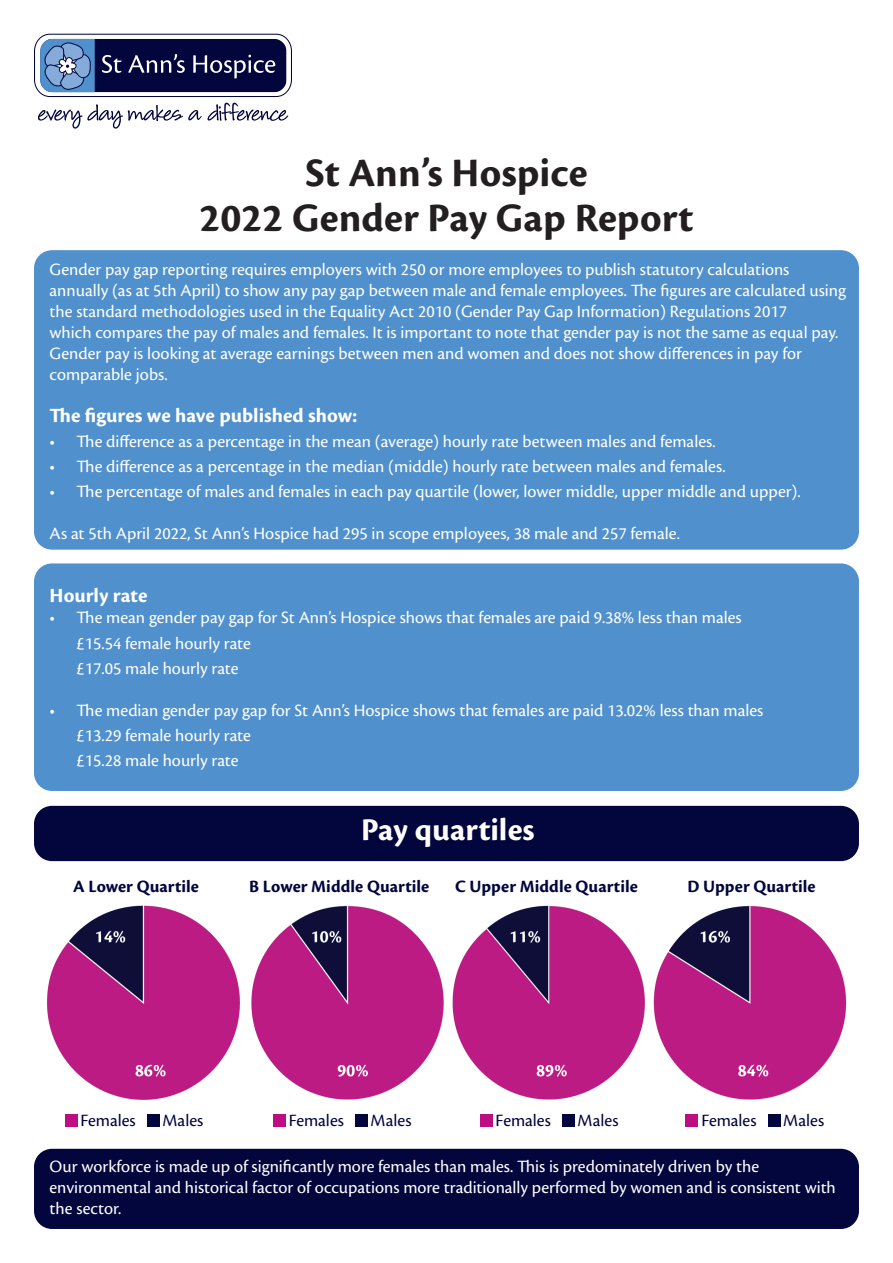
<style>
.page{position:relative;width:893px;height:1263px;background:#fff}
.page>*{position:absolute;margin:0;border:0;box-sizing:border-box;transform-origin:0 0}
.t1{font:700 42px/45px "Cronos Pro";color:#231f20;text-align:center}
.t2{font:700 33px "Cronos Pro";color:#fff}
.t3{font:700 21px "Cronos Pro";color:#fff}
.t4{font:18px/21px "Cronos Pro";color:#fff}
.t5{font:700 18px "Cronos Pro";letter-spacing:.005em;color:#02063d}
.t6{font:18px "Cronos Pro";color:#02063d}
</style>
<div class="page">
<svg style="left:35px;top:34px;width:256px;height:63px"></svg>
<div style="left:34px;top:34px;width:258px;height:63px;border:1px solid #02063d;border-radius:16px"></div>
<svg style="left:40px;top:39px;width:247px;height:53px;background:#2b3769"></svg>
<svg style="left:38px;top:103px;width:250px;height:26px"></svg>
<img style="left:47px;top:905px;width:800px;height:195px">
<div style="left:34px;top:1149px;width:825px;height:80px;background:#02063d;border-radius:18px"></div>
<div style="left:34px;top:806px;width:825px;height:55px;background:#02063d;border-radius:18px"></div>
<div style="left:34px;top:563px;width:825px;height:228px;background:#5090cc;border-radius:18px"></div>
<div style="left:34px;top:250px;width:825px;height:300px;background:#5090cc;border-radius:18px"></div>
<div style="left:65px;top:1114px;width:12px;height:13px;background:#bc0d83"></div>
<div style="left:147px;top:1114px;width:13px;height:13px;background:#02063d"></div>
<div style="left:273px;top:1114px;width:13px;height:13px;background:#bc0d83"></div>
<div style="left:355px;top:1114px;width:13px;height:13px;background:#02063d"></div>
<div style="left:480px;top:1114px;width:13px;height:13px;background:#bc0d83"></div>
<div style="left:562px;top:1114px;width:13px;height:13px;background:#02063d"></div>
<div style="left:685px;top:1114px;width:13px;height:13px;background:#bc0d83"></div>
<div style="left:768px;top:1114px;width:12px;height:13px;background:#02063d"></div>
<h1 class="t1" style="left:199px;top:151px;width:495px">St Ann’s Hospice<br>2022 Gender Pay Gap Report</h1>
<p class="t4" style="left:50px;top:258px;width:798px">Gender pay gap reporting requires employers with 250 or more employees to publish statutory calculations annually (as at 5th April) to show any pay gap between male and female employees. The figures are calculated using the standard methodologies used in the Equality Act 2010 (Gender Pay Gap Information) Regulations 2017<br>which compares the pay of males and females. It is important to note that gender pay is not the same as equal pay.<br>Gender pay is looking at average earnings between men and women and does not show differences in pay for comparable jobs.</p>
<p class="t3" style="left:50px;top:403px;width:309px">The figures we have published show:</p>
<p class="t4" style="left:50px;top:431px;width:668px">• The difference as a percentage in the mean (average) hourly rate between males and females.</p>
<p class="t4" style="left:50px;top:456px;width:677px">• The difference as a percentage in the median (middle) hourly rate between males and females.</p>
<p class="t4" style="left:50px;top:481px;width:752px">• The percentage of males and females in each pay quartile (lower, lower middle, upper middle and upper).</p>
<p class="t4" style="left:50px;top:523px;width:632px">As at 5th April 2022, St Ann’s Hospice had 295 in scope employees, 38 male and 257 female.</p>
<p class="t3" style="left:50px;top:584px;width:99px">Hourly rate</p>
<p class="t4" style="left:77px;top:605px;width:667px;line-height:25.2px;text-indent:-27px">• The mean gender pay gap for St Ann’s Hospice shows that females are paid 9.38% less than males £15.54 female hourly rate<br>£17.05 male hourly rate</p>
<p class="t4" style="left:77px;top:698px;width:688px;line-height:25.2px;text-indent:-27px">• The median gender pay gap for St Ann’s Hospice shows that females are paid 13.02% less than males £13.29 female hourly rate<br>£15.28 male hourly rate</p>
<h2 class="t2" style="left:361px;top:811px;width:175px">Pay quartiles</h2>
<p class="t5" style="left:73px;top:876px;width:127px">A Lower Quartile</p>
<p class="t5" style="left:249px;top:876px;width:182px">B Lower Middle Quartile</p>
<p class="t5" style="left:455px;top:876px;width:184px">C Upper Middle Quartile</p>
<p class="t5" style="left:687px;top:876px;width:130px">D Upper Quartile</p>
<p class="t6" style="left:80px;top:1110px;width:57px">Females</p>
<p class="t6" style="left:162px;top:1110px;width:42px">Males</p>
<p class="t6" style="left:289px;top:1110px;width:57px">Females</p>
<p class="t6" style="left:371px;top:1110px;width:42px">Males</p>
<p class="t6" style="left:496px;top:1110px;width:57px">Females</p>
<p class="t6" style="left:578px;top:1110px;width:42px">Males</p>
<p class="t6" style="left:701px;top:1110px;width:57px">Females</p>
<p class="t6" style="left:783px;top:1110px;width:42px">Males</p>
<p class="t4" style="left:50px;top:1156px;width:788px">Our workforce is made up of significantly more females than males. This is predominately driven by the environmental and historical factor of occupations more traditionally performed by women and is consistent with the sector.</p>
</div>
